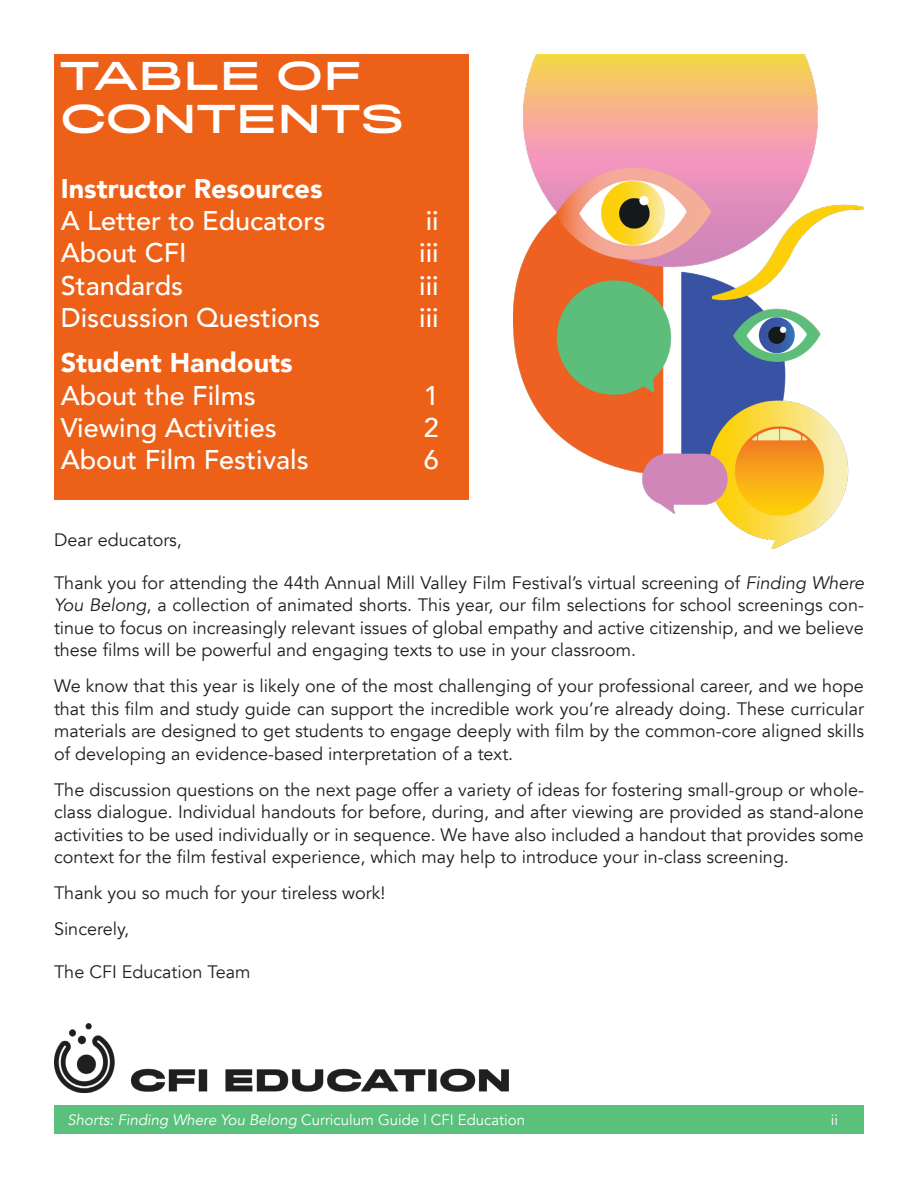
<style>
.page{position:relative;width:918px;height:1188px;background:#fff}
.page>*{position:absolute;margin:0;border:0;box-sizing:border-box;transform-origin:0 0}
.t1{font:36px/43.2px "Titling Gothic FB Extended Standard";color:#fff}
.t2{font:500 27px "Avenir";color:#fff}
.t3{font:900 27px "Avenir";color:#fff}
.t4{font:18px/22.5px "Avenir";color:#1f1f1f;text-align:justify}
.t5{font:italic 15px "Avenir";color:#fff}
.t6{font:15px "Avenir";color:#fff}
.s1{font-style:italic}
.s2{font-style:normal}
</style>
<div class="page">
<div style="left:54px;top:1105px;width:810px;height:29px;background:#59c17c"></div>
<div style="left:54px;top:54px;width:414px;height:446px;background:#ed6018"></div>
<img style="left:54px;top:1024px;width:454px;height:68px">
<img style="left:513px;top:54px;width:351px;height:494px">
<h1 class="t1" style="left:61px;top:54px;width:345px">TABLE OF<br>CONTENTS</h1>
<h2 class="t3" style="left:61px;top:165px;width:263px">Instructor Resources</h2>
<h2 class="t2" style="left:61px;top:197px;width:266px">A Letter to Educators</h2>
<h2 class="t2" style="left:426px;top:197px;width:14px">ii</h2>
<h2 class="t2" style="left:61px;top:230px;width:128px">About CFI</h2>
<h2 class="t2" style="left:419px;top:230px;width:21px">iii</h2>
<h2 class="t2" style="left:61px;top:262px;width:124px">Standards</h2>
<h2 class="t2" style="left:419px;top:262px;width:21px">iii</h2>
<h2 class="t2" style="left:61px;top:294px;width:261px">Discussion Questions</h2>
<h2 class="t2" style="left:419px;top:294px;width:21px">iii</h2>
<h2 class="t3" style="left:61px;top:340px;width:233px">Student Handouts</h2>
<h2 class="t2" style="left:61px;top:372px;width:197px">About the Films</h2>
<h2 class="t2" style="left:424px;top:372px;width:17px">1</h2>
<h2 class="t2" style="left:61px;top:404px;width:217px">Viewing Activities</h2>
<h2 class="t2" style="left:424px;top:404px;width:17px">2</h2>
<h2 class="t2" style="left:61px;top:437px;width:249px">About Film Festivals</h2>
<h2 class="t2" style="left:424px;top:437px;width:17px">6</h2>
<p class="t4" style="left:54px;top:529px;width:129px">Dear educators,</p>
<p class="t4" style="left:54px;top:572px;width:812px">Thank you for attending the 44th Annual Mill Valley Film Festival’s virtual screening of <span class="s1">Finding Where You Belong</span>, a collection of animated shorts. This year, our film selections for school screenings con&shy;tinue to focus on increasingly relevant issues of global empathy and active citizenship, and we believe these films will be powerful and engaging texts to use in your classroom.</p>
<p class="t4" style="left:54px;top:675px;width:812px">We know that this year is likely one of the most challenging of your professional career, and we hope that this film and study guide can support the incredible work you’re already doing. These curricular materials are designed to get students to engage deeply with film by the common-core aligned skills of developing an evidence-based interpretation of a text.</p>
<p class="t4" style="left:54px;top:779px;width:812px">The discussion questions on the next page offer a variety of ideas for fostering small-group or whole&shy;class dialogue. Individual handouts for before, during, and after viewing are provided as stand-alone activities to be used individually or in sequence. We have also included a handout that provides some context for the film festival experience, which may help to introduce your in-class screening.</p>
<p class="t4" style="left:54px;top:875px;width:333px;line-height:36px">Thank you so much for your tireless work!<br>Sincerely,</p>
<p class="t4" style="left:54px;top:961px;width:198px">The CFI Education Team</p>
<p class="t5" style="left:68px;top:1111px;width:459px">Shorts: Finding Where You Belong <span class="s2">Curriculum Guide | CFI Education</span></p>
<p class="t6" style="left:831px;top:1111px;width:9px">ii</p>
</div>
